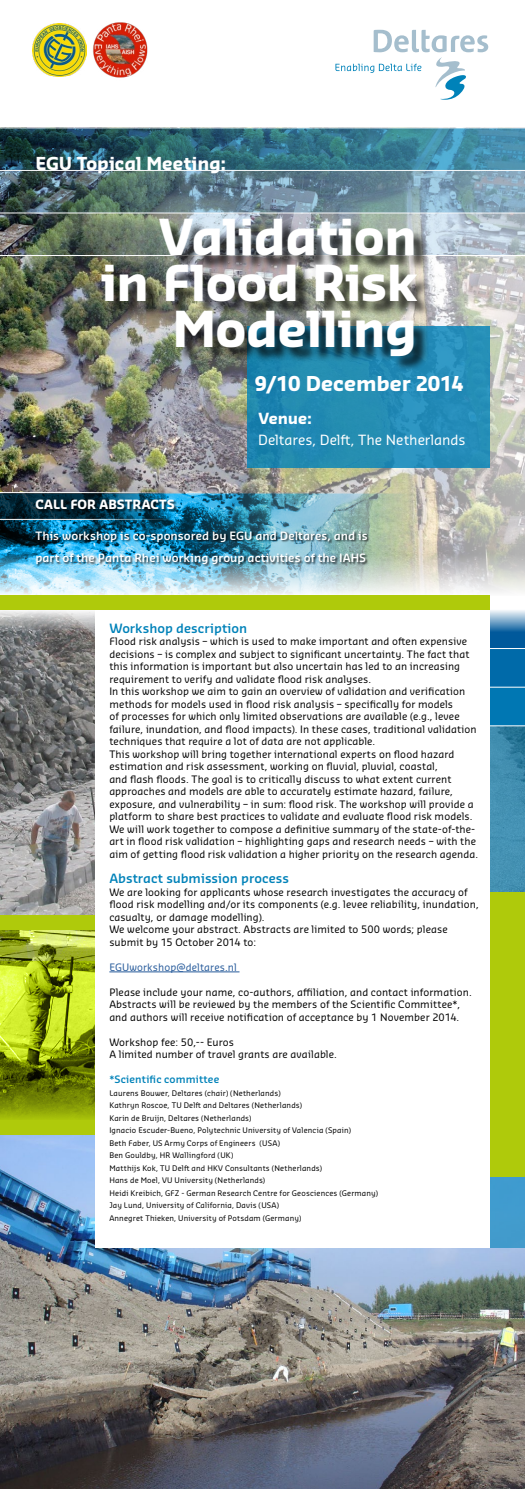
<style>
.page{position:relative;width:525px;height:1489px;background:#fff}
.page>*{position:absolute;margin:0;border:0;box-sizing:border-box;transform-origin:0 0}
.t1{font:700 48.38px/45.6px "Sansa Pro";letter-spacing:-.015em;color:#fff;text-align:right}
.t2{font:700 20px "Sansa Pro";letter-spacing:-.02em;color:#fff}
.t3{font:700 17.5px "Sansa Pro";letter-spacing:-.01em;color:#fff}
.t4{font:700 15px "Sansa Pro";letter-spacing:-.02em;color:#fff}
.t5{font:13.75px "Sansa Pro";letter-spacing:-.005em;color:#fff}
.t6{font:600 12.5px "Sansa Pro";color:#0082b9}
.t7{font:700 12.5px "Sansa Pro";color:#fff}
.t8{font:600 11.25px/22.5px "Sansa Pro";letter-spacing:.005em;color:#fff}
.t9{font:10px/12.5px "Sansa Pro";letter-spacing:.01em;color:#000}
.t10{font:10px "Sansa Pro";letter-spacing:.01em;color:#275b9b}
.t11{font:600 10px "Sansa Pro";letter-spacing:.01em;color:#0082b9}
.t12{font:7.5px/12.5px "Sansa Pro";letter-spacing:.02em;color:#000}
</style>
<div class="page">
<img style="left:0;top:256px;width:524px;height:291px">
<img style="left:0;top:635px;width:95px;height:280px">
<img style="left:0;top:1134px;width:524px;height:354px">
<svg style="left:490px;top:726px;width:34px;height:166px;background:#408dae"></svg>
<div style="left:243px;top:1157px;width:281px;height:90px;background:#419bce"></div>
<div style="left:470px;top:892px;width:54px;height:86px;background:#afca0b"></div>
<div style="left:470px;top:974px;width:54px;height:202px;background:#afca0b"></div>
<div style="left:374px;top:609px;width:150px;height:39px;background:#00599b"></div>
<div style="left:374px;top:648px;width:150px;height:39px;background:#006aa9"></div>
<div style="left:374px;top:687px;width:150px;height:38px;background:#0077b3"></div>
<hr style="left:372px;top:648px;width:152px;height:1px;background:#fff">
<hr style="left:372px;top:687px;width:152px;height:1px;background:#fff">
<img style="left:0;top:929px;width:95px;height:191px">
<div style="left:0;top:1120px;width:489px;height:14px;background:#afca0b"></div>
<div style="left:0;top:915px;width:489px;height:14px;background:#afca0b"></div>
<img style="left:0;top:547px;width:524px;height:50px">
<svg style="left:0;top:608px;width:524px;height:27px;background:#a0adb1"></svg>
<svg style="left:0;top:171px;width:524px;height:42px;background:#66838e"></svg>
<svg style="left:0;top:129px;width:524px;height:41px;background:#2f6a7c"></svg>
<img style="left:0;top:214px;width:524px;height:41px">
<div style="left:247px;top:326px;width:242px;height:142px;background:linear-gradient(to right,#1e86ad,#2991bc)"></div>
<div style="left:103px;top:220px;width:328px;height:151px;background:#000;opacity:.75"></div>
<svg style="left:335px;top:30px;width:153px;height:70px"></svg>
<svg style="left:0;top:492px;width:172px;height:27px;background:#134357"></svg>
<div style="left:35px;top:530px;width:334px;height:36px;background:#000;opacity:.75"></div>
<div style="left:95px;top:608px;width:394px;height:639px;background:#fff"></div>
<hr style="left:109px;top:971px;width:130px;height:1px;background:#275b9b">
<div style="left:0;top:595px;width:489px;height:14px;background:#afca0b"></div>
<div style="left:36px;top:499px;width:141px;height:13px;background:#000;opacity:.75"></div>
<img style="left:32px;top:23px;width:54px;height:54px">
<img style="left:93px;top:22px;width:55px;height:56px">
<h3 class="t3" style="left:35px;top:152px;width:192px">EGU Topical Meeting:</h3>
<h1 class="t1" style="left:101px;top:213px;width:318px">Validation in Flood Risk<br>Modelling</h1>
<h2 class="t2" style="left:254px;top:370px;width:210px">9/10 December 2014</h2>
<p class="t7" style="left:35px;top:496px;width:141px">CALL FOR ABSTRACTS</p>
<h3 class="t4" style="left:258px;top:408px;width:55px">Venue:</h3>
<h3 class="t5" style="left:258px;top:430px;width:209px">Deltares, Delft, The Netherlands</h3>
<p class="t8" style="left:35px;top:523px;width:333px">This workshop is co-sponsored by EGU and Deltares, and is part of the Panta Rhei working group activities of the IAHS</p>
<p class="t6" style="left:109px;top:620px;width:139px">Workshop description</p>
<p class="t9" style="left:109px;top:635px;width:370px">Flood risk analysis – which is used to make important and often expensive decisions – is complex and subject to significant uncertainty. The fact that this information is important but also uncertain has led to an increasing requirement to verify and validate flood risk analyses.<br>In this workshop we aim to gain an overview of validation and verification methods for models used in flood risk analysis – specifically for models<br>of processes for which only limited observations are available (e.g., levee failure, inundation, and flood impacts). In these cases, traditional validation techniques that require a lot of data are not applicable.<br>This workshop will bring together international experts on flood hazard estimation and risk assessment, working on fluvial, pluvial, coastal,<br>and flash floods. The goal is to critically discuss to what extent current approaches and models are able to accurately estimate hazard, failure, exposure, and vulnerability – in sum: flood risk. The workshop will provide a platform to share best practices to validate and evaluate flood risk models.<br>We will work together to compose a definitive summary of the state-of-the&shy;art in flood risk validation – highlighting gaps and research needs – with the aim of getting flood risk validation a higher priority on the research agenda.</p>
<p class="t6" style="left:109px;top:870px;width:181px">Abstract submission process</p>
<p class="t9" style="left:109px;top:885px;width:371px">We are looking for applicants whose research investigates the accuracy of flood risk modelling and/or its components (e.g. levee reliability, inundation, casualty, or damage modelling).<br>We welcome your abstract. Abstracts are limited to 500 words; please submit by 15 October 2014 to:</p>
<p class="t10" style="left:109px;top:960px;width:129px">EGUworkshop@deltares.nl</p>
<p class="t9" style="left:109px;top:985px;width:363px">Please include your name, co-authors, affiliation, and contact information.<br>Abstracts will be reviewed by the members of the Scientific Committee*, and authors will receive notification of acceptance by 1 November 2014.</p>
<p class="t9" style="left:109px;top:1035px;width:229px">Workshop fee: 50,-- Euros<br>A limited number of travel grants are available.</p>
<p class="t11" style="left:109px;top:1072px;width:112px">*Scientific committee</p>
<p class="t12" style="left:109px;top:1086px;width:270px">Laurens Bouwer, Deltares (chair) (Netherlands)<br>Kathryn Roscoe, TU Delft and Deltares (Netherlands)<br>Karin de Bruijn, Deltares (Netherlands)<br>Ignacio Escuder-Bueno, Polytechnic University of Valencia (Spain)<br>Beth Faber, US Army Corps of Engineers (USA)<br>Ben Gouldby, HR Wallingford (UK)<br>Matthijs Kok, TU Delft and HKV Consultants (Netherlands)<br>Hans de Moel, VU University (Netherlands)<br>Heidi Kreibich, GFZ - German Research Centre for Geosciences (Germany)<br>Jay Lund, University of California, Davis (USA)<br>Annegret Thieken, University of Potsdam (Germany)</p>
</div>
